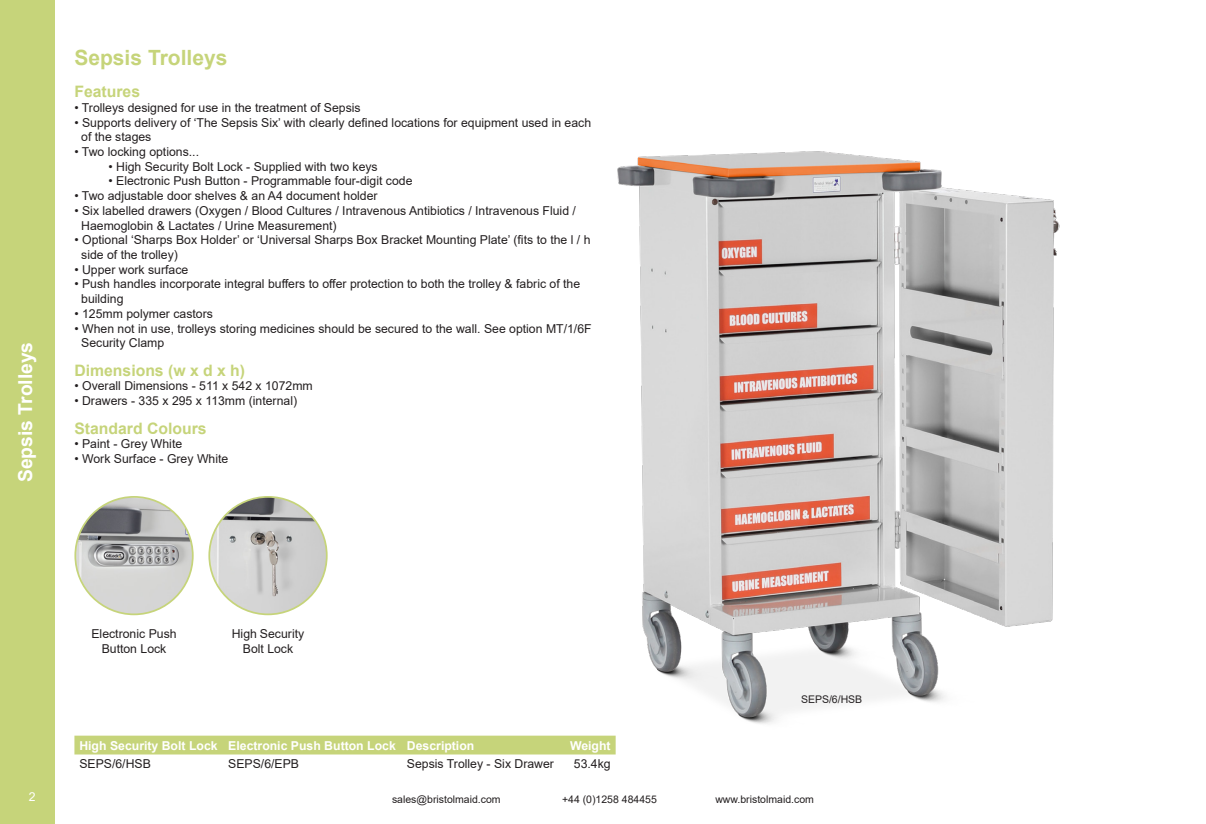
<style>
.page{position:relative;width:1206px;height:824px;background:#fff}
.page>*{position:absolute;margin:0;border:0;box-sizing:border-box;transform-origin:0 0}
.t1{font:700 21px "Arial";color:#c6d47a}
.t2{font:700 19.25px "Arial";color:#fff}
.t3{font:700 15.75px "Arial";color:#c6d47a}
.t4{font:12.25px/14.7px "Arial";color:#231f20;text-align:center}
.t5{font:700 12.25px "Arial";color:#fff}
.t6{font:12.25px "Arial";color:#fff}
.t7{font:10.5px "Arial";color:#231f20}
</style>
<div class="page">
<div style="left:0;top:0;width:55px;height:823px;background:#c6d47a"></div>
<img style="left:565px;top:151px;width:495px;height:604px">
<div style="left:74px;top:735px;width:541px;height:19px;background:#c6d47a"></div>
<img style="left:75px;top:497px;width:118px;height:117px;border-radius:59px">
<div style="left:74px;top:496px;width:120px;height:119px;border:2px solid #c6d47a;border-radius:50%"></div>
<img style="left:209px;top:497px;width:118px;height:117px;border-radius:59px">
<div style="left:208px;top:496px;width:119px;height:119px;border:2px solid #c6d47a;border-radius:50%"></div>
<h2 class="t2" style="left:12px;top:482px;width:142px;rotate:-90deg">Sepsis Trolleys</h2>
<p class="t1" style="left:74px;top:43px;width:154px">Sepsis Trolleys</p>
<p class="t3" style="left:74px;top:81px;width:67px">Features</p>
<p class="t4" style="left:74px;top:100px;width:288px">• Trolleys designed for use in the treatment of Sepsis</p>
<p class="t4" style="left:74px;top:115px;width:518px">• Supports delivery of ‘The Sepsis Six’ with clearly defined locations for equipment used in each</p>
<p class="t4" style="left:81px;top:130px;width:72px">of the stages</p>
<p class="t4" style="left:74px;top:144px;width:126px">• Two locking options...</p>
<p class="t4" style="left:108px;top:159px;width:271px">• High Security Bolt Lock - Supplied with two keys</p>
<p class="t4" style="left:108px;top:174px;width:305px">• Electronic Push Button - Programmable four-digit code</p>
<p class="t4" style="left:74px;top:188px;width:305px">• Two adjustable door shelves &amp; an A4 document holder</p>
<p class="t4" style="left:74px;top:203px;width:503px">• Six labelled drawers (Oxygen / Blood Cultures / Intravenous Antibiotics / Intravenous Fluid /</p>
<p class="t4" style="left:81px;top:218px;width:257px">Haemoglobin &amp; Lactates / Urine Measurement)</p>
<p class="t4" style="left:74px;top:232px;width:517px">• Optional ‘Sharps Box Holder’ or ‘Universal Sharps Box Bracket Mounting Plate’ (fits to the l / h</p>
<p class="t4" style="left:81px;top:247px;width:98px">side of the trolley)</p>
<p class="t4" style="left:74px;top:262px;width:115px">• Upper work surface</p>
<p class="t4" style="left:74px;top:277px;width:507px">• Push handles incorporate integral buffers to offer protection to both the trolley &amp; fabric of the</p>
<p class="t4" style="left:81px;top:291px;width:44px">building</p>
<p class="t4" style="left:74px;top:306px;width:140px">• 125mm polymer castors</p>
<p class="t4" style="left:74px;top:321px;width:518px">• When not in use, trolleys storing medicines should be secured to the wall. See option MT/1/6F</p>
<p class="t4" style="left:81px;top:335px;width:85px">Security Clamp</p>
<p class="t3" style="left:74px;top:359px;width:172px">Dimensions (w x d x h)</p>
<p class="t4" style="left:74px;top:378px;width:240px">• Overall Dimensions - 511 x 542 x 1072mm</p>
<p class="t4" style="left:74px;top:393px;width:224px">• Drawers - 335 x 295 x 113mm (internal)</p>
<p class="t3" style="left:74px;top:417px;width:134px">Standard Colours</p>
<p class="t4" style="left:74px;top:436px;width:109px">• Paint - Grey White</p>
<p class="t4" style="left:74px;top:451px;width:155px">• Work Surface - Grey White</p>
<p class="t4" style="left:91px;top:626px;width:87px">Electronic Push<br>Button Lock</p>
<p class="t4" style="left:232px;top:626px;width:74px">High Security</p>
<p class="t4" style="left:243px;top:641px;width:52px">Bolt Lock</p>
<p class="t5" style="left:79px;top:736px;width:140px">High Security Bolt Lock</p>
<p class="t5" style="left:228px;top:736px;width:169px">Electronic Push Button Lock</p>
<p class="t5" style="left:407px;top:736px;width:69px">Description</p>
<p class="t5" style="left:570px;top:736px;width:42px">Weight</p>
<p class="t4" style="left:79px;top:756px;width:73px">SEPS/6/HSB</p>
<p class="t4" style="left:228px;top:756px;width:72px">SEPS/6/EPB</p>
<p class="t4" style="left:407px;top:756px;width:149px">Sepsis Trolley - Six Drawer</p>
<p class="t4" style="left:574px;top:756px;width:38px">53.4kg</p>
<p class="t7" style="left:801px;top:692px;width:63px">SEPS/6/HSB</p>
<p class="t6" style="left:29px;top:788px;width:8px">2</p>
<p class="t7" style="left:392px;top:792px;width:110px">sales@bristolmaid.com</p>
<p class="t7" style="left:562px;top:792px;width:96px">+44 (0)1258 484455</p>
<p class="t7" style="left:715px;top:792px;width:100px">www.bristolmaid.com</p>
</div>
